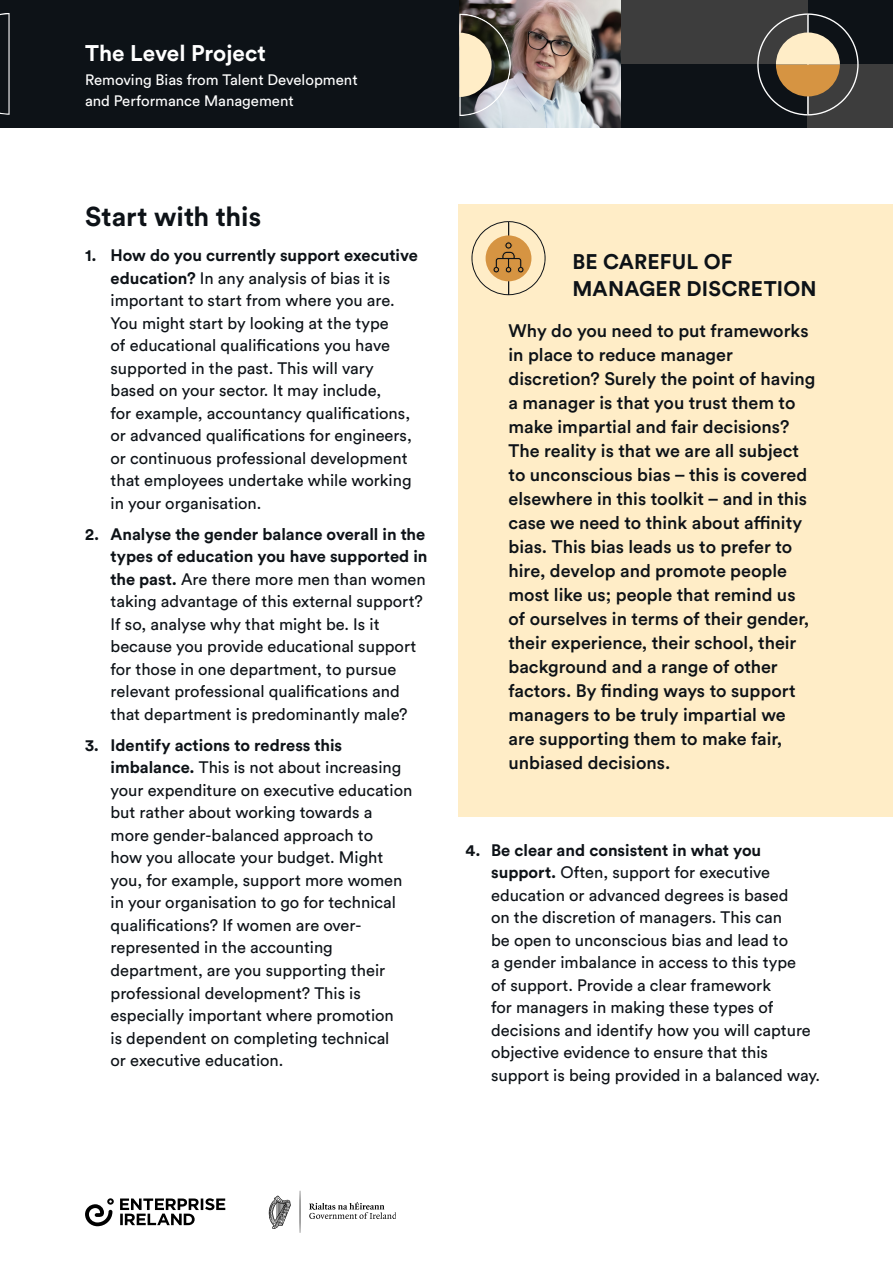
<style>
.page{position:relative;width:893px;height:1263px;background:#fff}
.page>*{position:absolute;margin:0;border:0;box-sizing:border-box;transform-origin:0 0}
.t1{font:700 27px "Circular Std";color:#0d1217}
.t2{font:700 22.5px "Circular Std";color:#fff}
.t3{font:700 21px/27px "Circular Std";letter-spacing:.01em;color:#0d1217}
.t4{font:500 18px/24px "Circular Std";color:#0d1217}
.t5{font:16.5px/22.5px "Circular Std";color:#0d1217}
.t6{font:15px/21px "Circular Std";color:#fff}
.s1{font-weight:700}
</style>
<div class="page">
<div style="left:621px;top:0;width:187px;height:128px;background:#0d1217"></div>
<div style="left:0;top:0;width:459px;height:128px;background:#0d1217"></div>
<div style="left:748px;top:0;width:145px;height:128px;background:#0d1217"></div>
<div style="left:808px;top:64px;width:85px;height:64px;background:#3d3d3d"></div>
<svg style="left:309px;top:1202px;width:87px;height:17px"></svg>
<svg style="left:300px;top:1191px;width:1px;height:42px"></svg>
<svg style="left:269px;top:1196px;width:22px;height:33px"></svg>
<svg style="left:120px;top:1198px;width:105px;height:27px"></svg>
<svg style="left:85px;top:1198px;width:29px;height:28px"></svg>
<svg style="left:0;top:13px;width:10px;height:102px"></svg>
<div style="left:621px;top:0;width:187px;height:64px;background:#3d3d3d"></div>
<svg style="left:757px;top:13px;width:102px;height:102px"></svg>
<img style="left:459px;top:0;width:162px;height:128px">
<svg style="left:459px;top:14px;width:52px;height:102px;background:#979385"></svg>
<div style="left:459px;top:204px;width:434px;height:612px;background:#ffedc7"></div>
<svg style="left:471px;top:221px;width:75px;height:74px"></svg>
<h2 class="t2" style="left:85px;top:38px;width:182px">The Level Project</h2>
<p class="t6" style="left:85px;top:69px;width:274px">Removing Bias from Talent Development and Performance Management</p>
<h1 class="t1" style="left:85px;top:199px;width:178px">Start with this</h1>
<p class="t5" style="left:111px;top:244px;width:309px;text-indent:-26px"><span class="s1">1. How do you currently support executive education?</span> In any analysis of bias it is important to start from where you are.<br>You might start by looking at the type<br>of educational qualifications you have supported in the past. This will vary based on your sector. It may include,<br>for example, accountancy qualifications, or advanced qualifications for engineers, or continuous professional development that employees undertake while working in your organisation.</p>
<p class="t5" style="left:111px;top:523px;width:318px;text-indent:-26px"><span class="s1">2. Analyse the gender balance overall in the types of education you have supported in the past.</span> Are there more men than women taking advantage of this external support?<br>If so, analyse why that might be. Is it because you provide educational support for those in one department, to pursue relevant professional qualifications and that department is predominantly male?</p>
<p class="t5" style="left:111px;top:734px;width:303px;text-indent:-26px"><span class="s1">3. Identify actions to redress this imbalance.</span> This is not about increasing your expenditure on executive education but rather about working towards a more gender-balanced approach to<br>how you allocate your budget. Might you, for example, support more women in your organisation to go for technical qualifications? If women are over&shy;represented in the accounting department, are you supporting their professional development? This is especially important where promotion<br>is dependent on completing technical<br>or executive education.</p>
<p class="t3" style="left:572px;top:248px;width:246px">BE CAREFUL OF<br>MANAGER DISCRETION</p>
<p class="t4" style="left:508px;top:319px;width:308px">Why do you need to put frameworks in place to reduce manager discretion? Surely the point of having a manager is that you trust them to make impartial and fair decisions?<br>The reality is that we are all subject to unconscious bias – this is covered elsewhere in this toolkit – and in this case we need to think about affinity bias. This bias leads us to prefer to hire, develop and promote people most like us; people that remind us of ourselves in terms of their gender, their experience, their school, their background and a range of other factors. By finding ways to support managers to be truly impartial we are supporting them to make fair, unbiased decisions.</p>
<p class="t5" style="left:491px;top:838px;width:330px;text-indent:-26px"><span class="s1">4. Be clear and consistent in what you support.</span> Often, support for executive education or advanced degrees is based<br>on the discretion of managers. This can<br>be open to unconscious bias and lead to<br>a gender imbalance in access to this type<br>of support. Provide a clear framework<br>for managers in making these types of decisions and identify how you will capture objective evidence to ensure that this support is being provided in a balanced way.</p>
</div>
